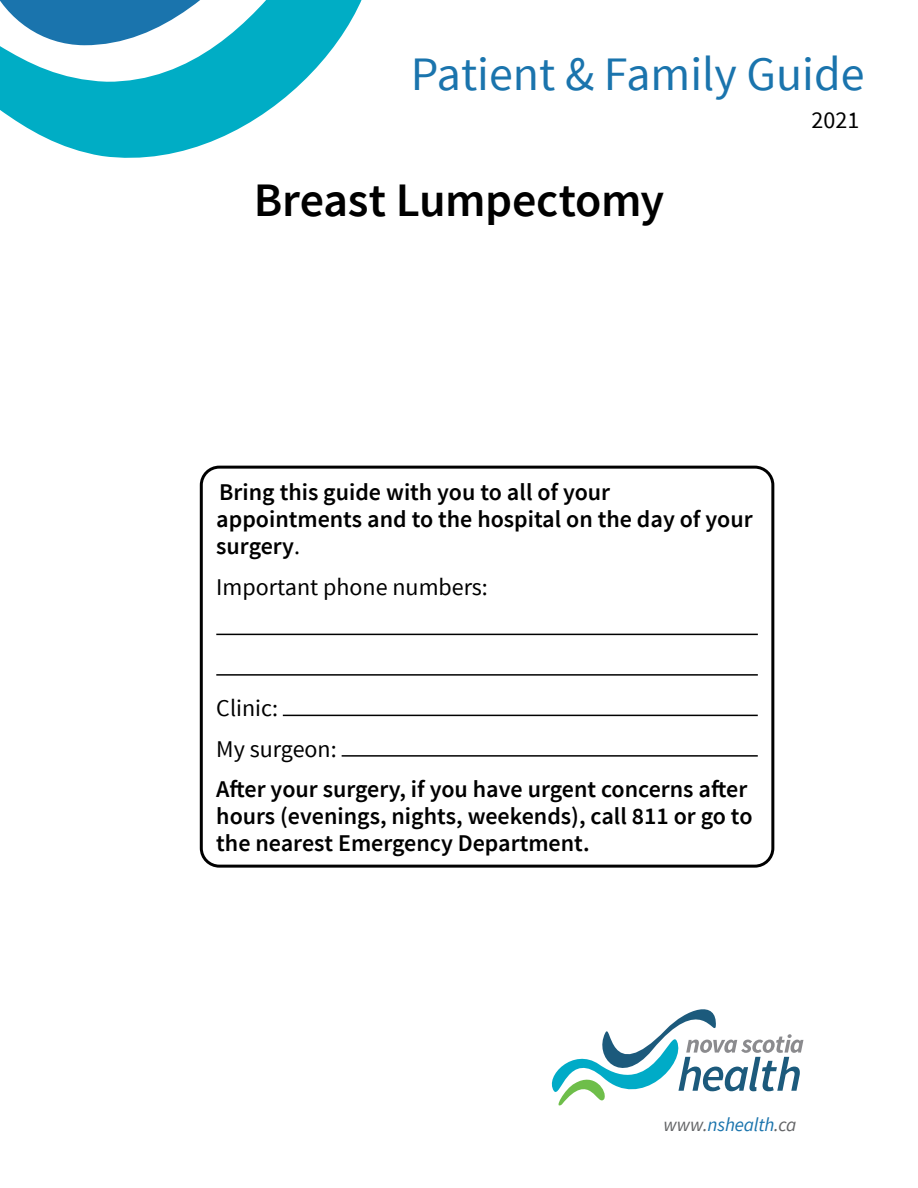
<style>
.page{position:relative;width:918px;height:1188px;background:#fff}
.page>*{position:absolute;margin:0;border:0;box-sizing:border-box;transform-origin:0 0}
.t1{font:48px "Source Sans Pro";color:#1a74ad}
.Pamphlet_Title{font:600 48px "Source Sans Pro";letter-spacing:-.01em;color:#000}
.body_text{font:600 24px/27px "Source Sans Pro";color:#000}
.body_text-2{font:24px "Source Sans Pro";color:#000}
.t2{font:italic 19.2px "Source Sans Pro";letter-spacing:-.01em;color:#1a74ad}
.s1{font-weight:400}
.s2{color:#636466}
</style>
<div class="page">
<hr style="left:216px;top:634px;width:542px;height:1px;background:#000">
<hr style="left:216px;top:674px;width:542px;height:2px;background:#000">
<hr style="left:283px;top:715px;width:475px;height:1px;background:#000">
<hr style="left:342px;top:755px;width:416px;height:2px;background:#000">
<div style="left:200px;top:466px;width:574px;height:402px;border:3px solid #000;border-radius:18px"></div>
<svg style="left:0;top:0;width:362px;height:158px"></svg>
<svg style="left:552px;top:1009px;width:251px;height:97px"></svg>
<p class="t1" style="left:411px;top:44px;width:455px">Patient &amp; Family Guide</p>
<p class="Pamphlet_Title" style="left:254px;top:170px;width:412px">Breast Lumpectomy</p>
<p class="body_text-2" style="left:812px;top:105px;width:49px">2021</p>
<p class="body_text" style="left:216px;top:479px;width:538px">Bring this guide with you to all of your appointments and to the hospital on the day of your surgery<span class="s1">.</span></p>
<p class="body_text-2" style="left:216px;top:572px;width:273px">Important phone numbers:</p>
<p class="body_text-2" style="left:216px;top:693px;width:63px">Clinic:</p>
<p class="body_text-2" style="left:216px;top:734px;width:122px">My surgeon:</p>
<p class="body_text" style="left:216px;top:776px;width:538px">After your surgery, if you have urgent concerns after hours (evenings, nights, weekends), call 811 or go to the nearest Emergency Department.</p>
<p class="t2" style="left:664px;top:1113px;width:134px"><span class="s2">www.</span>nshealth<span class="s2">.ca</span></p>
</div>
